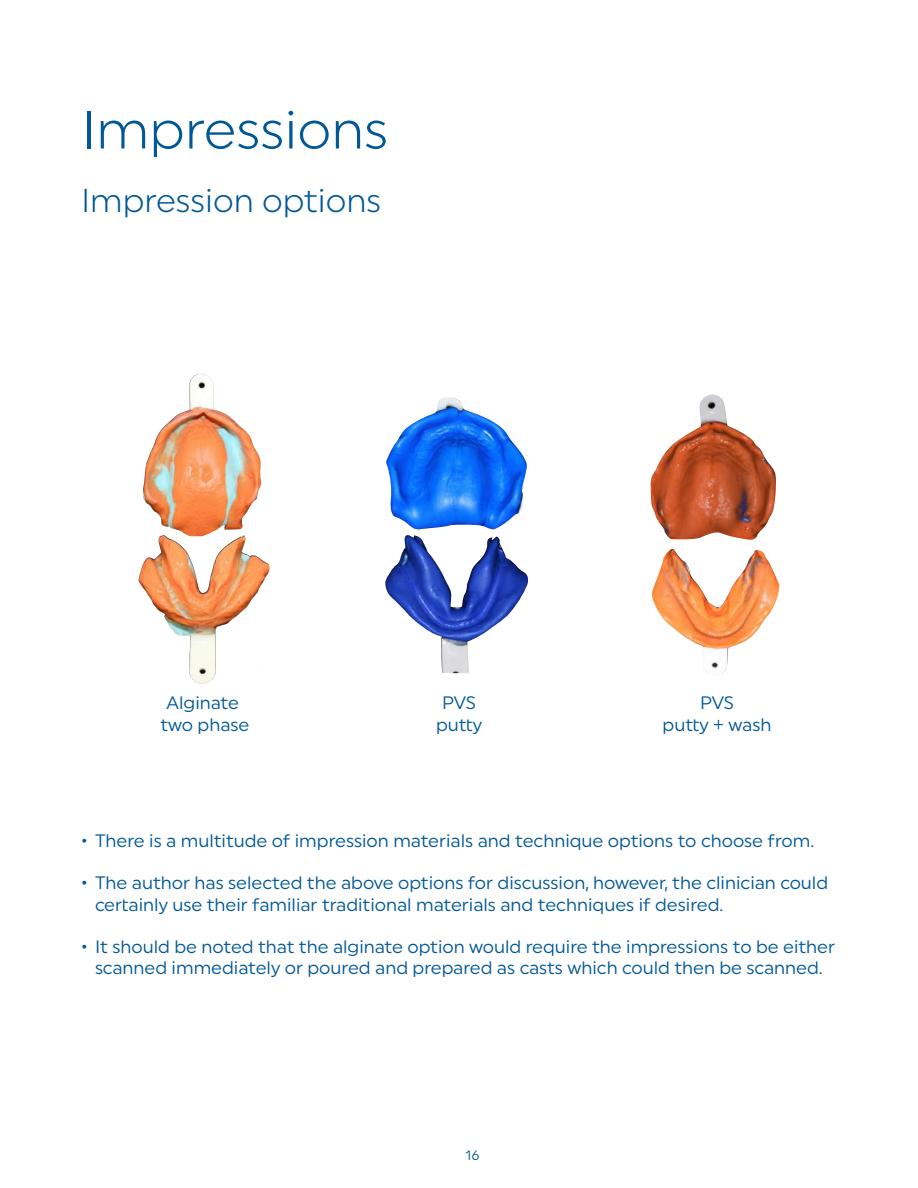
<style>
.page{position:relative;width:918px;height:1188px;background:#fff}
.page>*{position:absolute;margin:0;border:0;box-sizing:border-box;transform-origin:0 0}
.t1{font:54px "Uniform Pro Lgt";color:#015897}
.t2{font:33px "Uniform Pro Lgt";color:#015897}
.t3{font:18px/21.6px "Uniform Pro";color:#015897;text-align:center}
.t4{font:13.5px "Uniform Pro";color:#015897}
</style>
<div class="page">
<img style="left:143px;top:374px;width:118px;height:161px">
<img style="left:139px;top:535px;width:131px;height:149px">
<img style="left:386px;top:397px;width:141px;height:133px">
<img style="left:385px;top:535px;width:143px;height:138px">
<img style="left:652px;top:549px;width:127px;height:124px">
<img style="left:651px;top:395px;width:125px;height:145px">
<h1 class="t1" style="left:81px;top:98px;width:309px">Impressions</h1>
<h2 class="t2" style="left:81px;top:181px;width:302px">Impression options</h2>
<p class="t3" style="left:161px;top:692px;width:90px">Alginate two phase</p>
<p class="t3" style="left:436px;top:692px;width:48px">PVS putty</p>
<p class="t3" style="left:663px;top:692px;width:110px">PVS<br>putty + wash</p>
<p class="t3" style="left:82px;top:830px;width:734px">• There is a multitude of impression materials and technique options to choose from.</p>
<p class="t3" style="left:95px;top:872px;width:735px;text-align:left;text-indent:-14px">• The author has selected the above options for discussion, however, the clinician could certainly use their familiar traditional materials and techniques if desired.</p>
<p class="t3" style="left:82px;top:935px;width:755px">• It should be noted that the alginate option would require the impressions to be either scanned immediately or poured and prepared as casts which could then be scanned.</p>
<p class="t4" style="left:465px;top:1147px;width:16px">16</p>
</div>
